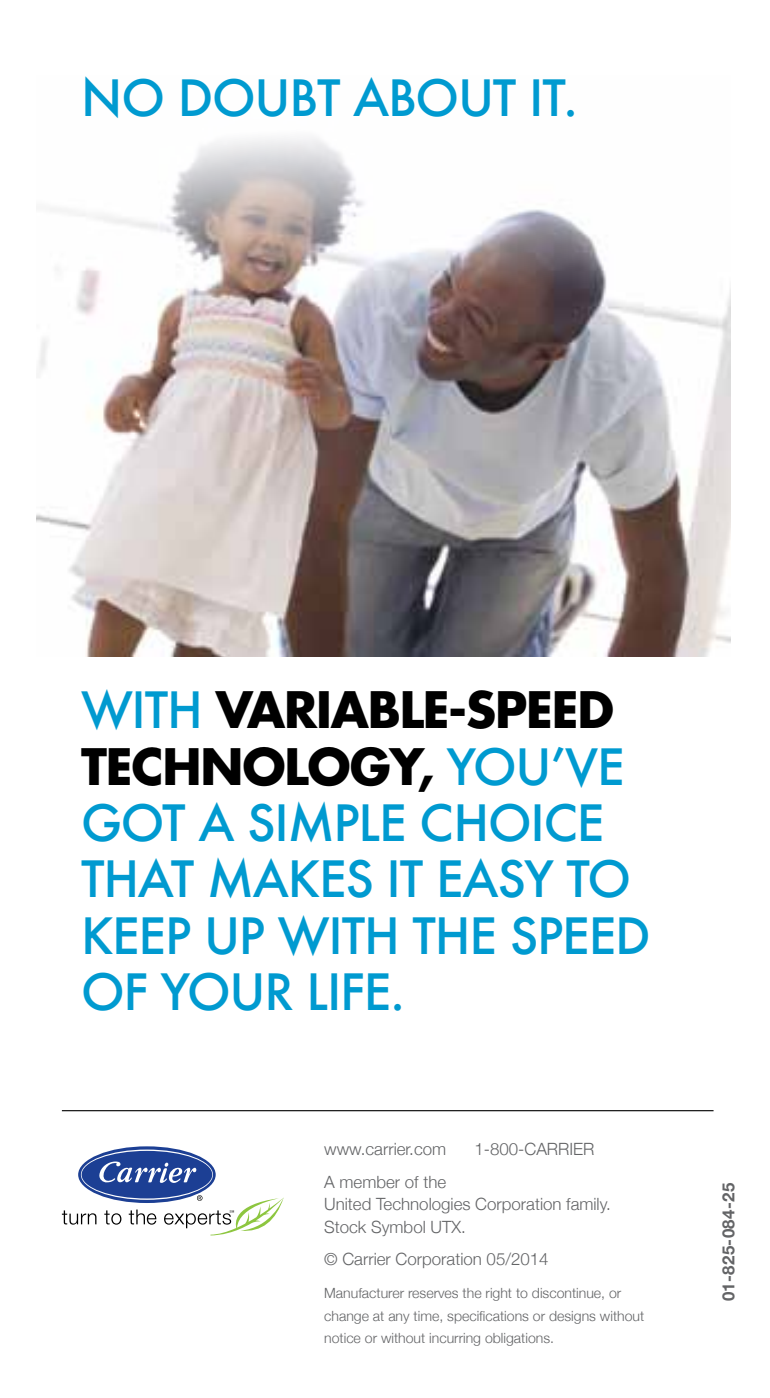
<style>
.page{position:relative;width:770px;height:1398px;background:#fff}
.page>*{position:absolute;margin:0;border:0;box-sizing:border-box;transform-origin:0 0}
.t1{font:500 48.82px/56.5px "Futura";letter-spacing:-.025em;color:#009ad0}
.t2{font:300 16.88px/22.5px "Helvetica Neue";color:#636466}
.t3{font:700 16.88px "Helvetica Neue";letter-spacing:.02em;color:#636466}
.t4{font:300 13.95px/22.5px "Helvetica Neue";color:#636466}
.s1{font-weight:700;color:#000}
</style>
<div class="page">
<svg style="left:78px;top:1146px;width:138px;height:56px"></svg>
<svg style="left:81px;top:1149px;width:132px;height:50px"></svg>
<div style="left:82px;top:1150px;width:130px;height:48px;background:#1c3f94;border-radius:50%"></div>
<svg style="left:99px;top:1161px;width:97px;height:21px"></svg>
<svg style="left:62px;top:1210px;width:34px;height:14px"></svg>
<svg style="left:104px;top:1210px;width:17px;height:14px"></svg>
<svg style="left:129px;top:1209px;width:27px;height:15px"></svg>
<svg style="left:164px;top:1195px;width:120px;height:40px"></svg>
<hr style="left:62px;top:1110px;width:651px;height:1px;background:#000">
<img style="left:37px;top:137px;width:693px;height:520px">
<h1 class="t1" style="left:81px;top:69px;width:498px">N o doubt about it.</h1>
<h1 class="t1" style="left:81px;top:681px;width:571px">With <span class="s1">VARIABLE-SPEED<br>TECHNOLOGY,</span> you’ve got a simple choice that makes it easy to keep up with th e speed of your li fe.</h1>
<p class="t2" style="left:324px;top:1137px;width:123px">www.carrier.com</p>
<p class="t2" style="left:474px;top:1137px;width:122px">1-800-CARRIER</p>
<p class="t2" style="left:324px;top:1170px;width:288px">A member of the<br>United Technologies Corporation family.<br>Stock Symbol UTX.</p>
<p class="t2" style="left:324px;top:1247px;width:226px">© Carrier Corporation 05/2014</p>
<p class="t4" style="left:324px;top:1281px;width:321px">Manufacturer reserves the right to discontinue, or change at any time, specifications or designs without notice or without incurring obligations.</p>
<p class="t3" style="left:717px;top:1301px;width:120px;rotate:-90deg">01-825-084-25</p>
</div>
